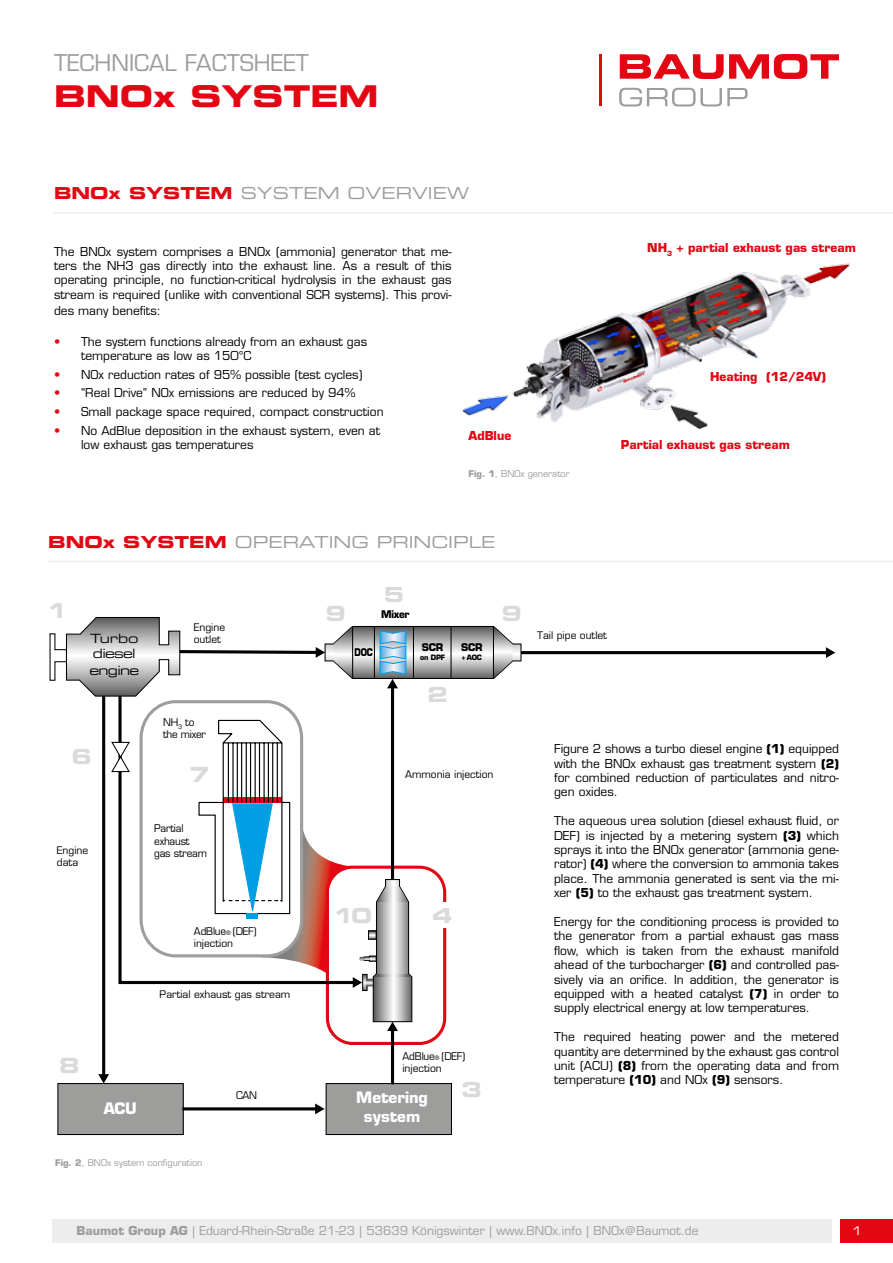
<style>
.page{position:relative;width:893px;height:1263px;background:#fff}
.page>*{position:absolute;margin:0;border:0;box-sizing:border-box;transform-origin:0 0}
.t1{font:30px "Eurostile LT Std Bold Ex 2";color:#e30613}
.t2{font:22.5px "Eurostile LT Std";color:#9d9d9c}
.t3{font:20.7px "Eurostile LT Std Bold Ex 2";color:#dadada}
.t4{font:16.5px "Eurostile LT Std Ex 2";color:#9d9d9c}
.t5{font:700 15.45px "Eurostile LT Std";color:#fff}
.t6{font:700 15.3px/18.5px "Eurostile LT Std";color:#fff;text-align:center}
.t7{font:12.75px/14.9px "Eurostile LT Std Ex 2";letter-spacing:-.055em;color:#000}
.t8{font:12px/14.4px "Eurostile LT Std";color:#000;text-align:justify}
.t9{font:12px "Eurostile LT Std";color:#9d9d9c}
.t10{font:700 12px "Eurostile LT Std";color:#e30613}
.t11{font:12px "Eurostile LT Std Ex 2";color:#fff}
.t12{font:10.35px/12.5px "Eurostile LT Std";letter-spacing:-.02em;color:#000}
.t13{font:700 10.35px "Eurostile LT Std";letter-spacing:-.02em;color:#000}
.t14{font:700 10.35px "Eurostile LT Std";letter-spacing:-.02em;color:#000;scale:.8 1}
.t15{font:10.2px/11.9px "Eurostile LT Std";color:#000}
.t16{font:9px "Eurostile LT Std";color:#9d9d9c}
.t17{font:700 7.2px "Eurostile LT Std";letter-spacing:-.02em;color:#000}
.s1{font-family:"Eurostile LT Std Bold Ex 2";color:#e30613}
.s2{color:#e30613}
.s3{font-weight:700}
.s4{font-size:6px}
</style>
<div class="page">
<div style="left:840px;top:1219px;width:53px;height:23px;background:#e30613"></div>
<div style="left:52px;top:1219px;width:780px;height:23px;background:#ededed"></div>
<hr style="left:54px;top:212px;width:839px;height:2px;background:#ededed">
<svg style="left:620px;top:54px;width:219px;height:25px"></svg>
<svg style="left:619px;top:88px;width:129px;height:18px"></svg>
<hr style="left:599px;top:54px;width:2px;height:52px;background:#e30613">
<img style="left:462px;top:263px;width:388px;height:166px">
<hr style="left:48px;top:560px;width:845px;height:2px;background:#ededed">
<div style="left:326px;top:866px;width:120px;height:179px;border:3px solid #e30613;border-radius:25px"></div>
<div style="left:58px;top:1083px;width:125px;height:51px;background:#9d9d9c"></div>
<div style="left:57px;top:1083px;width:127px;height:52px;border:1px solid #000"></div>
<div style="left:326px;top:1083px;width:125px;height:51px;background:#9d9d9c"></div>
<div style="left:326px;top:1083px;width:126px;height:52px;border:1px solid #000"></div>
<div style="left:423px;top:902px;width:39px;height:25px;background:#fff"></div>
<hr style="left:102px;top:696px;width:3px;height:380px;background:#010202">
<svg style="left:98px;top:1074px;width:11px;height:9px"></svg>
<hr style="left:182px;top:1107px;width:135px;height:3px;background:#010202">
<svg style="left:315px;top:1103px;width:10px;height:11px"></svg>
<hr style="left:521px;top:651px;width:306px;height:3px;background:#010202">
<svg style="left:826px;top:647px;width:9px;height:11px"></svg>
<hr style="left:391px;top:687px;width:3px;height:192px;background:#010202">
<svg style="left:49px;top:617px;width:472px;height:80px"></svg>
<hr style="left:391px;top:1029px;width:3px;height:55px;background:#010202">
<svg style="left:117px;top:693px;width:240px;height:292px"></svg>
<svg style="left:198px;top:719px;width:214px;height:312px"></svg>
<svg style="left:111px;top:741px;width:20px;height:32px"></svg>
<h2 class="t2" style="left:54px;top:49px;width:256px">TECHNICAL FACTSHEET</h2>
<h1 class="t1" style="left:54px;top:75px;width:326px">BNOx SYSTEM</h1>
<h3 class="t4" style="left:54px;top:182px;width:417px"><span class="s1">BNOx SYSTEM</span> SYSTEM OVERVIEW</h3>
<p class="t8" style="left:54px;top:244px;width:399px">The BNOx system comprises a BNOx (ammonia) generator that me&shy;ters the NH3 gas directly into the exhaust line. As a result of this operating principle, no function-critical hydrolysis in the exhaust gas stream is required (unlike with conventional SCR systems). This provi-</p>
<p class="t8" style="left:54px;top:304px;width:108px">des many benefits:</p>
<p class="t8" style="left:81px;top:334px;width:288px;text-indent:-27px"><span class="s2">•</span> The system functions already from an exhaust gas temperature as low as 150°C</p>
<p class="t8" style="left:54px;top:367px;width:310px"><span class="s2">•</span> NOx reduction rates of 95% possible (test cycles)</p>
<p class="t8" style="left:54px;top:386px;width:303px"><span class="s2">•</span> “Real Drive” NOx emissions are reduced by 94%</p>
<p class="t8" style="left:54px;top:404px;width:331px"><span class="s2">•</span> Small package space required, compact construction</p>
<p class="t8" style="left:81px;top:423px;width:301px;text-indent:-27px"><span class="s2">•</span> No AdBlue deposition in the exhaust system, even at low exhaust gas temperatures</p>
<p class="t10" style="left:469px;top:428px;width:44px">AdBlue</p>
<p class="t16" style="left:469px;top:468px;width:103px"><span class="s3">Fig. 1</span>, BNOx generator</p>
<p class="t10" style="left:647px;top:240px;width:210px">NH<sub>3</sub> + partial exhaust gas stream</p>
<p class="t10" style="left:710px;top:369px;width:117px">Heating (12/24V)</p>
<p class="t10" style="left:621px;top:437px;width:171px">Partial exhaust gas stream</p>
<h3 class="t4" style="left:48px;top:531px;width:449px"><span class="s1">BNOx SYSTEM</span> OPERATING PRINCIPLE</h3>
<h3 class="t3" style="left:47px;top:596px;width:22px">1</h3>
<p class="t7" style="left:90px;top:631px;width:50px">Turbo diesel</p>
<p class="t7" style="left:90px;top:663px;width:51px">engine</p>
<p class="t15" style="left:194px;top:621px;width:33px">Engine outlet</p>
<p class="t12" style="left:163px;top:716px;width:44px;line-height:12px">NH<sub>3</sub> to the mixer</p>
<h3 class="t3" style="left:326px;top:599px;width:22px">9</h3>
<h3 class="t3" style="left:384px;top:580px;width:22px">5</h3>
<p class="t13" style="left:381px;top:608px;width:30px">Mixer</p>
<p class="t14" style="left:354px;top:646px;width:24px">DOC</p>
<p class="t13" style="left:422px;top:641px;width:23px">SCR</p>
<p class="t17" style="left:420px;top:652px;width:27px">on DPF</p>
<h3 class="t3" style="left:427px;top:680px;width:22px">2</h3>
<p class="t13" style="left:461px;top:641px;width:23px">SCR</p>
<p class="t17" style="left:462px;top:652px;width:22px">+ AOC</p>
<h3 class="t3" style="left:501px;top:599px;width:22px">9</h3>
<p class="t15" style="left:537px;top:629px;width:71px">Tail pipe outlet</p>
<h3 class="t3" style="left:71px;top:742px;width:22px">6</h3>
<p class="t15" style="left:57px;top:844px;width:33px;line-height:12.3px">Engine data</p>
<h3 class="t3" style="left:189px;top:760px;width:22px">7</h3>
<p class="t12" style="left:154px;top:822px;width:54px">Partial exhaust gas stream</p>
<h3 class="t3" style="left:59px;top:1051px;width:22px">8</h3>
<p class="t12" style="left:194px;top:925px;width:64px">AdBlue<span class="s4">®</span> (DEF)</p>
<p class="t15" style="left:194px;top:937px;width:41px">injection</p>
<p class="t15" style="left:160px;top:989px;width:132px">Partial exhaust gas stream</p>
<p class="t5" style="left:104px;top:1099px;width:35px">ACU</p>
<p class="t12" style="left:236px;top:1089px;width:23px">CAN</p>
<p class="t16" style="left:55px;top:1157px;width:149px"><span class="s3">Fig. 2</span>, BNOx system configuration</p>
<p class="t15" style="left:405px;top:769px;width:90px">Ammonia injection</p>
<h3 class="t3" style="left:333px;top:901px;width:41px">10</h3>
<h3 class="t3" style="left:432px;top:901px;width:22px">4</h3>
<p class="t12" style="left:402px;top:1050px;width:64px">AdBlue<span class="s4">®</span> (DEF)</p>
<p class="t15" style="left:402px;top:1062px;width:41px">injection</p>
<p class="t6" style="left:356px;top:1088px;width:73px">Metering system</p>
<h3 class="t3" style="left:462px;top:1075px;width:22px">3</h3>
<p class="t8" style="left:554px;top:742px;width:286px">Figure 2 shows a turbo diesel engine <span class="s3">(1)</span> equipped with the BNOx exhaust gas treatment system <span class="s3">(2) </span>for combined reduction of particulates and nitro&shy;gen oxides.</p>
<p class="t8" style="left:554px;top:814px;width:286px">The aqueous urea solution (diesel exhaust fluid, or DEF) is injected by a metering system <span class="s3">(3)</span> which sprays it into the BNOx generator (ammonia gene&shy;rator) <span class="s3">(4)</span> where the conversion to ammonia takes place. The ammonia generated is sent via the mi&shy;xer <span class="s3">(5)</span> to the exhaust gas treatment system.</p>
<p class="t8" style="left:554px;top:914px;width:286px">Energy for the conditioning process is provided to the generator from a partial exhaust gas mass flow, which is taken from the exhaust manifold ahead of the turbocharger <span class="s3">(6)</span> and controlled pas&shy;sively via an orifice. In addition, the generator is equipped with a heated catalyst <span class="s3">(7)</span> in order to supply electrical energy at low temperatures.</p>
<p class="t8" style="left:554px;top:1030px;width:286px">The required heating power and the metered quantity are determined by the exhaust gas control unit (ACU) <span class="s3">(8)</span> from the operating data and from temperature <span class="s3">(10)</span> and NOx <span class="s3">(9)</span> sensors.</p>
<p class="t9" style="left:77px;top:1223px;width:623px"><span class="s3">Baumot Group AG</span> | Eduard-Rhein-Straße 21-23 | 53639 Königswinter | www.BNOx.info | BNOx@Baumot.de</p>
<p class="t11" style="left:851px;top:1222px;width:13px">1</p>
</div>
